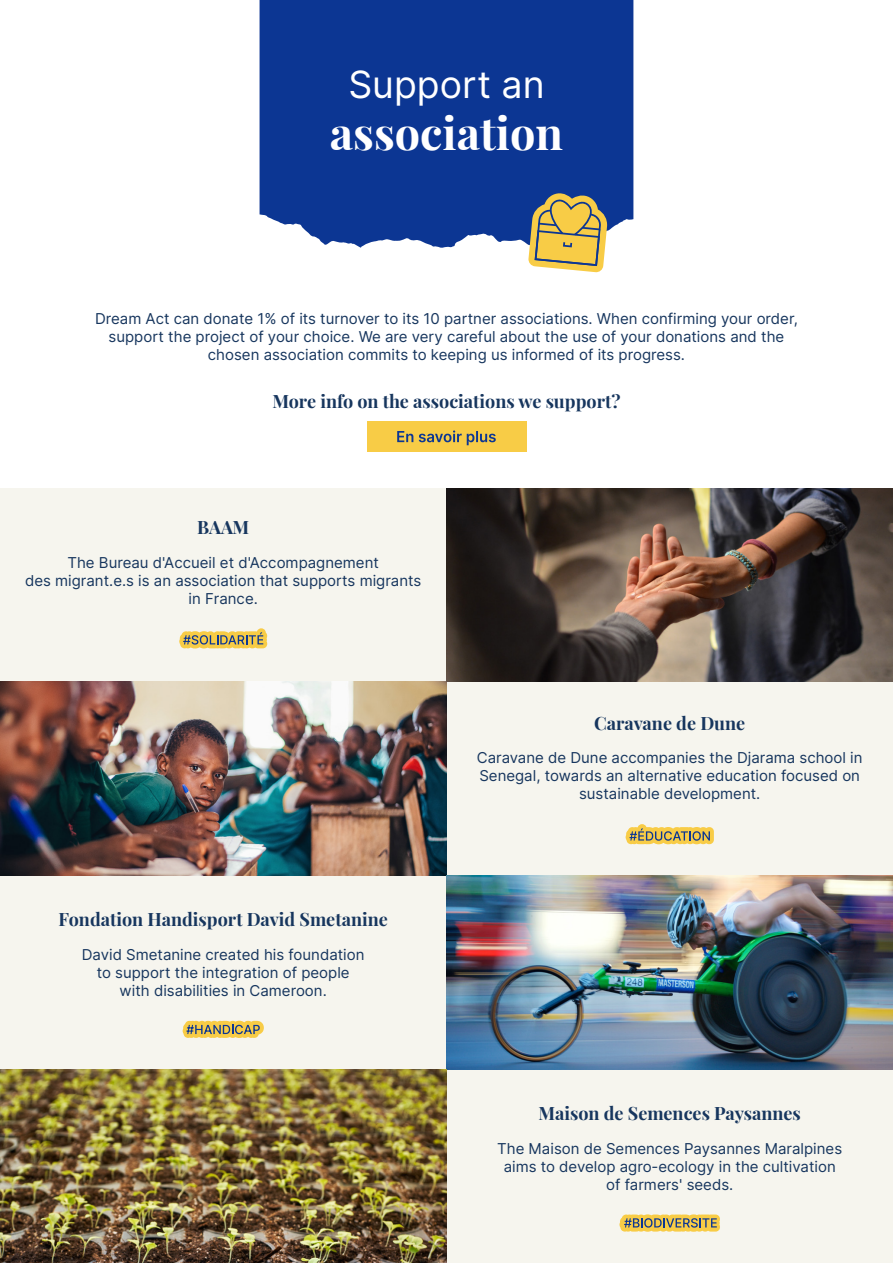
<style>
.page{position:relative;width:893px;height:1263px;background:#fff}
.page>*{position:absolute;margin:0;border:0;box-sizing:border-box;transform-origin:0 0}
.t1{font:700 45px "Playfair Display";color:#fff}
.t2{font:37.5px "Inter";color:#fff}
.t3{font:700 18px "Playfair Display";color:#17365e}
.t4{font:15px/18px "Inter";color:#17365e;text-align:center}
</style>
<div class="page">
<div style="left:260px;top:0;width:373px;height:248px;background:#0c3693"></div>
<div style="left:367px;top:421px;width:159px;height:31px;background:#f8cc46"></div>
<svg style="left:397px;top:430px;width:99px;height:15px"></svg>
<svg style="left:528px;top:192px;width:80px;height:81px;background:#bda966"></svg>
<div style="left:0;top:488px;width:446px;height:194px;background:#f6f5ee"></div>
<div style="left:0;top:875px;width:446px;height:194px;background:#f6f5ee"></div>
<div style="left:446px;top:682px;width:447px;height:193px;background:#f6f5ee"></div>
<div style="left:446px;top:1069px;width:447px;height:194px;background:#f6f5ee"></div>
<svg style="left:179px;top:628px;width:88px;height:20px"></svg>
<svg style="left:625px;top:824px;width:89px;height:20px"></svg>
<svg style="left:182px;top:1021px;width:82px;height:17px"></svg>
<svg style="left:619px;top:1214px;width:101px;height:18px;background:#c9b264"></svg>
<img style="left:0;top:682px;width:446px;height:193px">
<img style="left:446px;top:488px;width:447px;height:194px">
<img style="left:446px;top:875px;width:447px;height:194px">
<img style="left:0;top:1069px;width:446px;height:194px">
<hr style="left:892px;top:775px;width:1px;height:193px;background:#f6f5ee">
<hr style="left:892px;top:0;width:1px;height:194px;background:#f6f5ee">
<h2 class="t2" style="left:348px;top:57px;width:198px">Support an</h2>
<h1 class="t1" style="left:330px;top:98px;width:235px">association</h1>
<p class="t4" style="left:95px;top:309px;width:704px">Dream Act can donate 1% of its turnover to its 10 partner associations. When confirming your order, support the project of your choice. We are very careful about the use of your donations and the chosen association commits to keeping us informed of its progress.</p>
<p class="t3" style="left:272px;top:387px;width:350px">More info on the associations we support?</p>
<p class="t3" style="left:197px;top:513px;width:54px">BAAM</p>
<p class="t4" style="left:25px;top:553px;width:398px">The Bureau d'Accueil et d'Accompagnement<br>des migrant.e.s is an association that supports migrants in France.</p>
<p class="t3" style="left:59px;top:905px;width:331px">Fondation Handisport David Smetanine</p>
<p class="t4" style="left:82px;top:945px;width:284px">David Smetanine created his foundation to support the integration of people with disabilities in Cameroon.</p>
<p class="t3" style="left:594px;top:709px;width:153px">Caravane de Dune</p>
<p class="t4" style="left:477px;top:748px;width:387px">Caravane de Dune accompanies the Djarama school in<br>Senegal, towards an alternative education focused on sustainable development.</p>
<p class="t3" style="left:539px;top:1099px;width:264px">Maison de Semences Paysannes</p>
<p class="t4" style="left:497px;top:1139px;width:346px">The Maison de Semences Paysannes Maralpines aims to develop agro-ecology in the cultivation of farmers' seeds.</p>
</div>
